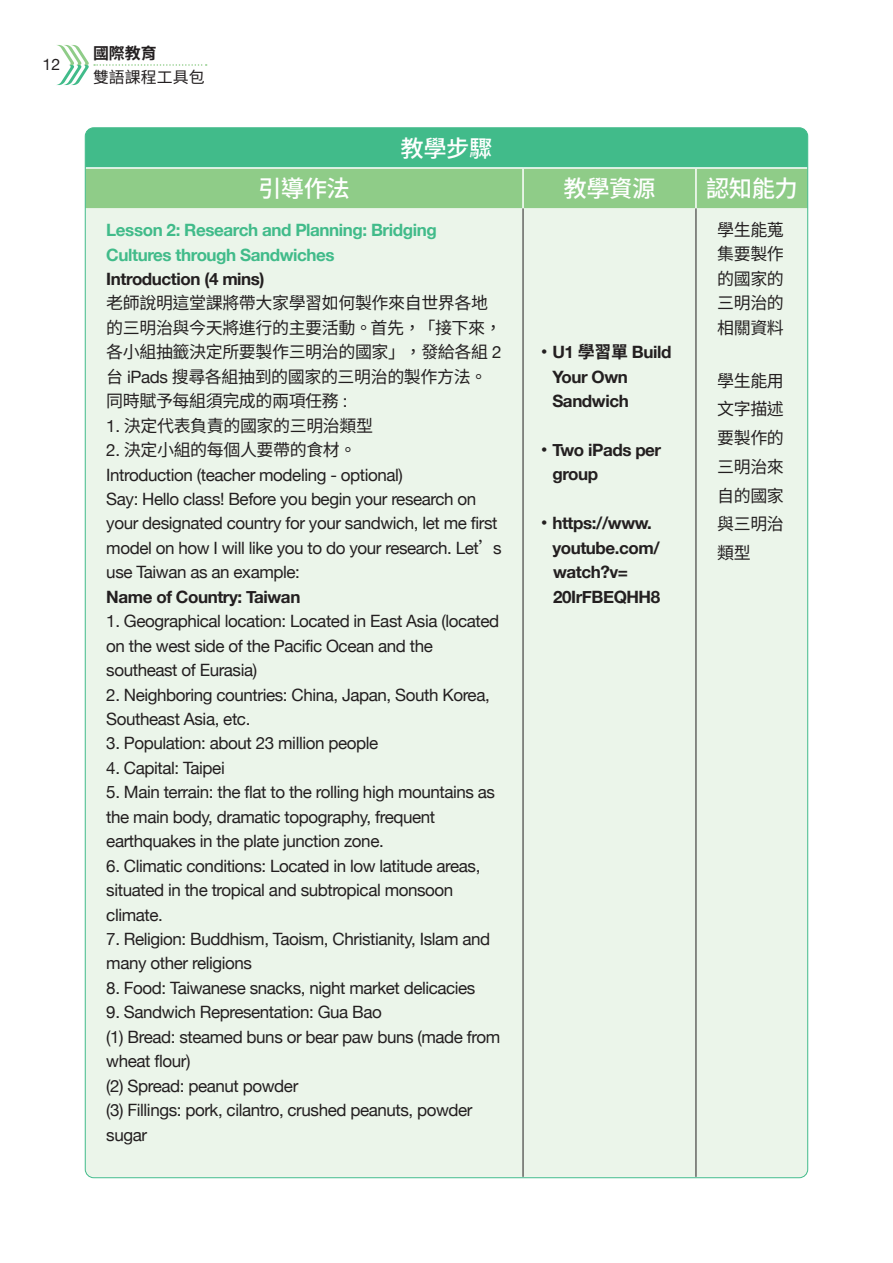
<style>
.page{position:relative;width:893px;height:1263px;background:#fff}
.page>*{position:absolute;margin:0;border:0;box-sizing:border-box;transform-origin:0 0}
.t1{font:500 23.4px "Noto Sans CJ Ktc";letter-spacing:-.025em;color:#fff}
.t2{font:16.95px/24.5px "Helvetica Neue";letter-spacing:-.025em;color:#231f20}
.t3{font:16.95px/24.5px "Noto Sans CJ Ktc";letter-spacing:-.025em;color:#231f20;text-align:justify}
.t4{font:700 16.95px/24.5px "Helvetica Neue";letter-spacing:-.025em;color:#231f20}
.t5{font:15.9px "Noto Sans CJ Ktc";color:#231f20}
.t6{font:700 15.9px "Noto Sans CJ Ktc";color:#231f20}
.t7{font:15.9px "Helvetica Neue";color:#231f20}
.s1{font-family:"Helvetica Neue";font-weight:700;color:#41bb8a}
.s2{font-family:"Helvetica Neue";font-weight:700}
.s3{font-family:"Helvetica Neue"}
.s4{font-family:"Noto Sans CJ Ktc"}
.s5{font-weight:700}
</style>
<div class="page">
<svg style="left:57px;top:45px;width:150px;height:40px"></svg>
<div style="left:85px;top:128px;width:723px;height:40px;background:#41bb8a"></div>
<div style="left:87px;top:169px;width:719px;height:39px;background:#8fcc88"></div>
<div style="left:85px;top:208px;width:723px;height:969px;background:#ebf5ea"></div>
<hr style="left:85px;top:167px;width:438px;height:2px;background:#fff">
<hr style="left:523px;top:167px;width:173px;height:2px;background:#fff">
<hr style="left:522px;top:169px;width:2px;height:39px;background:#fff">
<hr style="left:696px;top:167px;width:112px;height:2px;background:#fff">
<hr style="left:695px;top:169px;width:2px;height:39px;background:#fff">
<hr style="left:523px;top:208px;width:1px;height:969px;background:#231f20">
<hr style="left:696px;top:208px;width:1px;height:969px;background:#231f20">
<p class="t7" style="left:43px;top:53px;width:19px">12</p>
<p class="t6" style="left:93px;top:45px;width:65px">國際教育</p>
<p class="t5" style="left:93px;top:68px;width:113px">雙語課程工具包</p>
<p class="t1" style="left:401px;top:135px;width:93px">教學步驟</p>
<p class="t1" style="left:258px;top:175px;width:93px">引導作法</p>
<p class="t1" style="left:564px;top:175px;width:93px">教學資源</p>
<p class="t1" style="left:706px;top:175px;width:93px">認知能力</p>
<p class="t3" style="left:106px;top:218px;width:397px;text-align:left"><span class="s1">Lesson 2: Research and Planning: Bridging<br>Cultures through Sandwiches<br></span><span class="s2">Introduction (4 mins)<br></span>老師說明這堂課將帶大家學習如何製作來自世界各地的三明治與今天將進行的主要活動。首先，「接下來，各小組抽籤決定所要製作三明治的國家」，發給各組 <span class="s3">2</span>台 <span class="s3">iPads</span> 搜尋各組抽到的國家的三明治的製作方法。同時賦予每組須完成的兩項任務 <span class="s3">:</span></p>
<p class="t3" style="left:106px;top:414px;width:268px"><span class="s3">1.</span> 決定代表負責的國家的三明治類型</p>
<p class="t2" style="left:106px;top:439px;width:397px">2. <span class="s4">決定小組的每個人要帶的食材。<br></span>Introduction (teacher modeling - optional)<br>Say: Hello class! Before you begin your research on your designated country for your sandwich, let me first model on how I will like you to do your research. Let<span class="s4">’</span>s use Taiwan as an example:<br><span class="s5">Name of Country: Taiwan</span></p>
<p class="t2" style="left:106px;top:610px;width:394px">1. Geographical location: Located in East Asia (located on the west side of the Pacific Ocean and the southeast of Eurasia)</p>
<p class="t2" style="left:106px;top:683px;width:385px">2. Neighboring countries: China, Japan, South Korea,<br>Southeast Asia, etc.</p>
<p class="t2" style="left:106px;top:732px;width:273px">3. Population: about 23 million people</p>
<p class="t2" style="left:106px;top:757px;width:120px">4. Capital: Taipei</p>
<p class="t2" style="left:106px;top:781px;width:390px">5. Main terrain: the flat to the rolling high mountains as the main body, dramatic topography, frequent earthquakes in the plate junction zone.</p>
<p class="t2" style="left:106px;top:854px;width:376px">6. Climatic conditions: Located in low latitude areas, situated in the tropical and subtropical monsoon climate.</p>
<p class="t2" style="left:106px;top:928px;width:385px">7. Religion: Buddhism, Taoism, Christianity, Islam and many other religions</p>
<p class="t2" style="left:106px;top:976px;width:371px">8. Food: Taiwanese snacks, night market delicacies</p>
<p class="t2" style="left:106px;top:1001px;width:395px">9. Sandwich Representation: Gua Bao<br>(1) Bread: steamed buns or bear paw buns (made from wheat flour)<br>(2) Spread: peanut powder<br>(3) Fillings: pork, cilantro, crushed peanuts, powder sugar</p>
<p class="t3" style="left:717px;top:218px;width:68px">學生能蒐集要製作的國家的三明治的相關資料</p>
<p class="t3" style="left:717px;top:366px;width:68px;line-height:28.7px">學生能用文字描述要製作的三明治來自的國家與三明治類型</p>
<p class="t4" style="left:552px;top:340px;width:121px;text-indent:-17px"><span class="s4">・</span> U1 <span class="s4">學習單</span> Build<br>Your Own<br>Sandwich</p>
<p class="t4" style="left:552px;top:438px;width:110px;text-indent:-17px"><span class="s4">・</span> Two iPads per group</p>
<p class="t4" style="left:552px;top:511px;width:109px;text-indent:-17px"><span class="s4">・</span> https://www. youtube.com/ watch?v=<br>20IrFBEQHH8</p>
</div>
